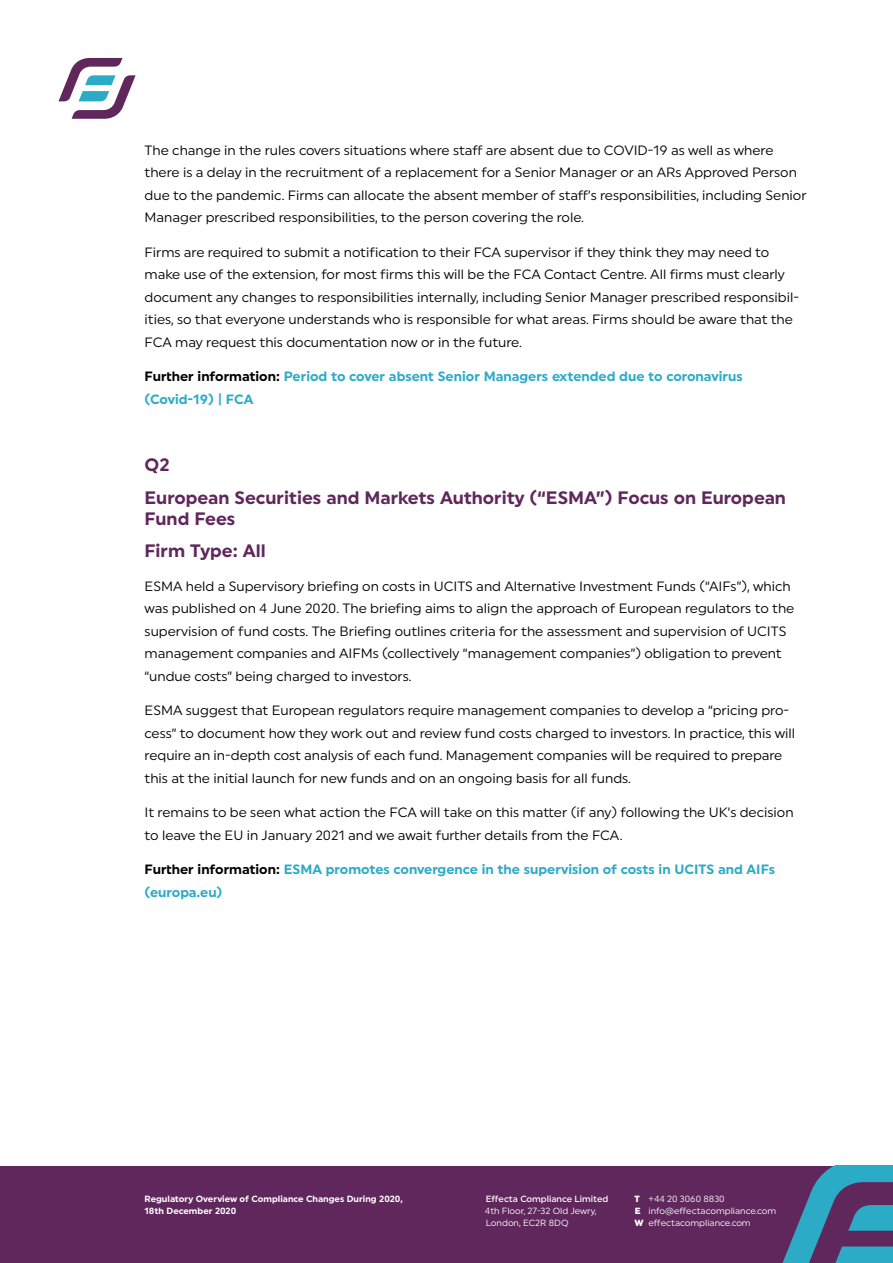
<style>
.page{position:relative;width:893px;height:1263px;background:#fff}
.page>*{position:absolute;margin:0;border:0;box-sizing:border-box;transform-origin:0 0}
.t1{font:700 18px/32.2px "Uniform";color:#5f275b}
.t2{font:13.5px/22.5px "Uniform";color:#000}
.t3{font:700 13.5px/22.5px "Uniform";color:#2cabc6}
.t4{font:9px/12px "Uniform";color:#fff}
.t5{font:700 9px/12px "Uniform";color:#fff}
.t6{font:500 9px "Uniform";color:#fff}
.s1{color:#000}
.s2{font-weight:900}
</style>
<div class="page">
<div style="left:0;top:1166px;width:893px;height:97px;background:#5f275b"></div>
<svg style="left:782px;top:1166px;width:111px;height:97px"></svg>
<svg style="left:58px;top:58px;width:78px;height:61px"></svg>
<p class="t2" style="left:145px;top:138px;width:663px">The change in the rules covers situations where staff are absent due to COVID-19 as well as where there is a delay in the recruitment of a replacement for a Senior Manager or an ARs Approved Person due to the pandemic. Firms can allocate the absent member of staff’s responsibilities, including Senior Manager prescribed responsibilities, to the person covering the role.</p>
<p class="t2" style="left:145px;top:240px;width:656px">Firms are required to submit a notification to their FCA supervisor if they think they may need to make use of the extension, for most firms this will be the FCA Contact Centre. All firms must clearly document any changes to responsibilities internally, including Senior Manager prescribed responsibil&shy;ities, so that everyone understands who is responsible for what areas. Firms should be aware that the FCA may request this documentation now or in the future.</p>
<p class="t3" style="left:145px;top:365px;width:600px"><span class="s1">Further information:</span> Period to cover absent Senior Managers extended due to coronavirus (Covid-19) | FCA</p>
<h1 class="t1" style="left:145px;top:448px;width:643px">Q2<br>European Securities and Markets Authority (“ESMA”) Focus on European</h1>
<h1 class="t1" style="left:145px;top:502px;width:123px">Fund Fees<br>Firm Type: All</h1>
<p class="t2" style="left:145px;top:574px;width:651px">ESMA held a Supervisory briefing on costs in UCITS and Alternative Investment Funds (“AIFs”), which was published on 4 June 2020. The briefing aims to align the approach of European regulators to the supervision of fund costs. The Briefing outlines criteria for the assessment and supervision of UCITS management companies and AIFMs (collectively “management companies”) obligation to prevent “undue costs” being charged to investors.</p>
<p class="t2" style="left:145px;top:699px;width:652px">ESMA suggest that European regulators require management companies to develop a “pricing pro&shy;cess” to document how they work out and review fund costs charged to investors. In practice, this will require an in-depth cost analysis of each fund. Management companies will be required to prepare this at the initial launch for new funds and on an ongoing basis for all funds.</p>
<p class="t2" style="left:145px;top:801px;width:651px">It remains to be seen what action the FCA will take on this matter (if any) following the UK’s decision to leave the EU in January 2021 and we await further details from the FCA.</p>
<p class="t3" style="left:145px;top:858px;width:632px"><span class="s1">Further information:</span> ESMA promotes convergence in the supervision of costs in UCITS and AIFs (europa.eu)</p>
<p class="t5" style="left:145px;top:1192px;width:260px">Regulatory Overview of Compliance Changes During 2020,<br>18th December 2020</p>
<p class="t6" style="left:486px;top:1193px;width:124px">Effecta Compliance Limited</p>
<p class="t4" style="left:485px;top:1204px;width:113px">4th Floor, 27-32 Old Jewry,<br>London, EC2R 8DQ</p>
<p class="t4" style="left:634px;top:1192px;width:143px"><span class="s2">T</span> +44 20 3060 8830<br><span class="s2">E</span> info@effectacompliance.com<br><span class="s2">W</span> effectacompliance.com</p>
</div>
